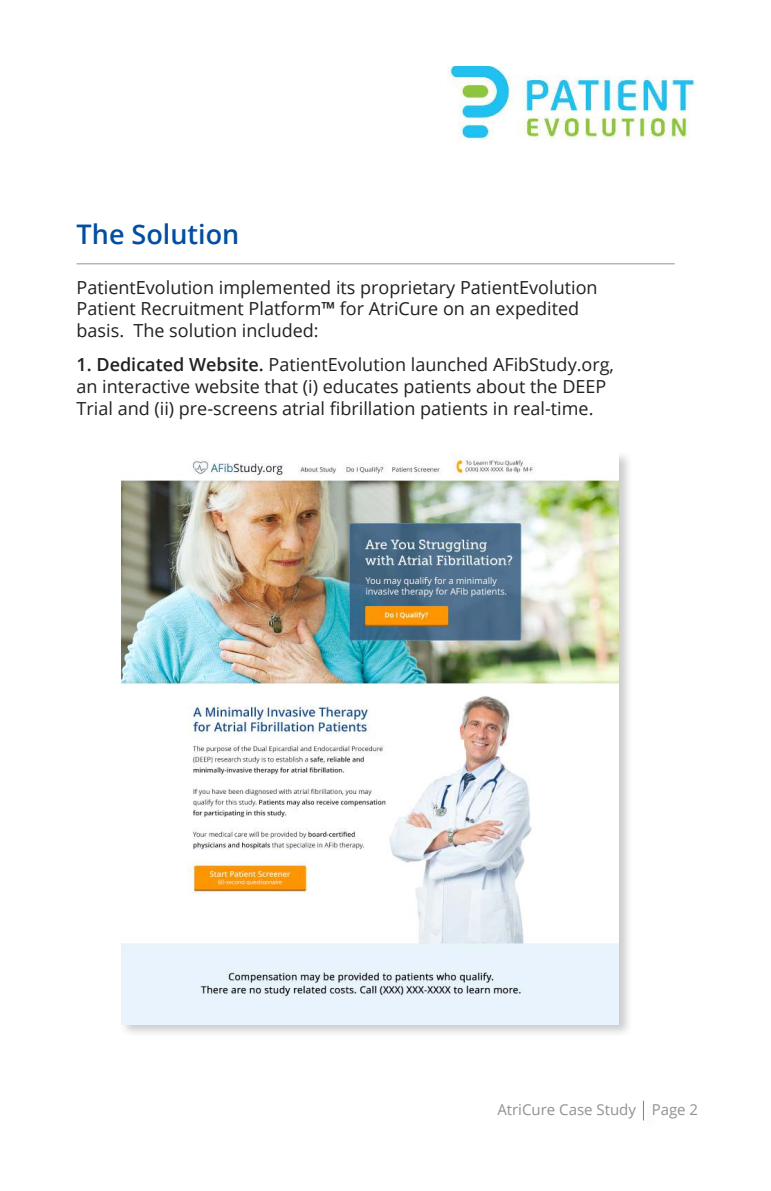
<style>
.page{position:relative;width:771px;height:1191px;background:#fff}
.page>*{position:absolute;margin:0;border:0;box-sizing:border-box;transform-origin:0 0}
.t1{font:600 27px "Open Sans";color:#034ea2}
.t2{font:18px/21.6px "Open Sans";color:#231f20}
.t3{font:15px "Open Sans";color:#8f9194}
.s1{font-weight:600}
</style>
<div class="page">
<svg style="left:643px;top:1101px;width:1px;height:19px"></svg>
<img style="left:447px;top:66px;width:247px;height:73px">
<hr style="left:77px;top:263px;width:597px;height:1px;background:#919396">
<div style="left:120px;top:450px;width:513px;height:588px;background:#231f20;opacity:.23"></div>
<img style="left:122px;top:452px;width:496px;height:572px">
<h1 class="t1" style="left:77px;top:223px;width:164px">The Solution</h1>
<p class="t2" style="left:77px;top:278px;width:522px">PatientEvolution implemented its proprietary PatientEvolution<br>Patient Recruitment Platform<span class="s1">™</span> for AtriCure on an expedited basis. The solution included:</p>
<p class="t2" style="left:77px;top:354px;width:539px"><span class="s1">1. Dedicated Website.</span> PatientEvolution launched AFibStudy.org, an interactive website that (i) educates patients about the DEEP<br>Trial and (ii) pre-screens atrial fibrillation patients in real-time.</p>
<p class="t3" style="left:497px;top:1099px;width:202px">AtriCure Case Study Page 2</p>
</div>
